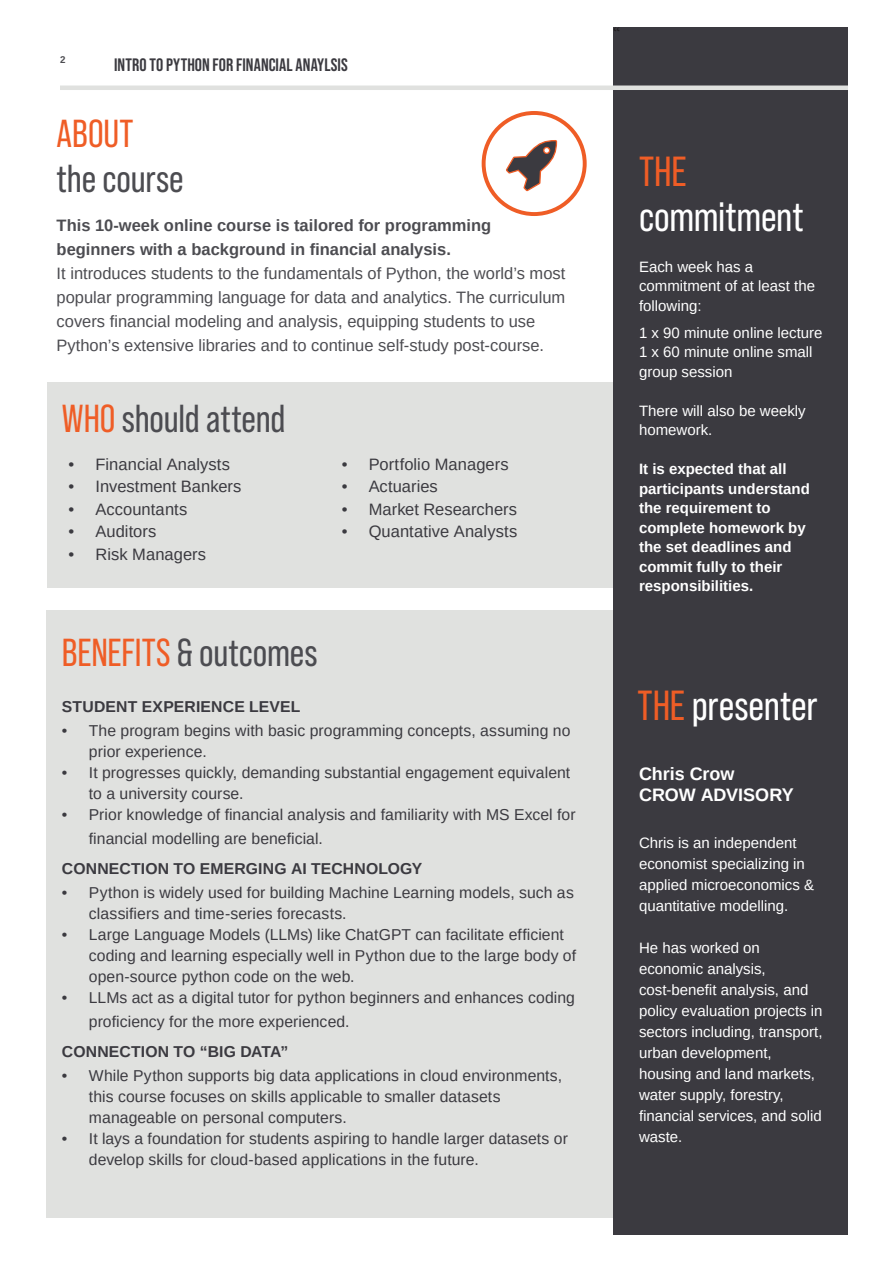
<style>
.page{position:relative;width:893px;height:1263px;background:#fff}
.page>*{position:absolute;margin:0;border:0;box-sizing:border-box;transform-origin:0 0}
.H2___Left{font:42px "Bebas Neue Pro";color:#fff}
.H1___Left{font:42px "Bebas Neue Pro";letter-spacing:-.005em;color:#fff}
.H1___Left-2{font:42px "Bebas Neue Pro";color:#ef5d26}
.H2___Left-2{font:39px "Bebas Neue Pro";letter-spacing:-.005em;color:#4c4c51}
.H1___Left-3{font:39px "Bebas Neue Pro";color:#4c4c51}
.H1___Left-4{font:39px "Bebas Neue Pro";color:#ef5d26}
.BC2___Left{font:700 18px "Bebas Neue Pro";letter-spacing:.005em;color:#3b3a40}
.BC2___Left-2{font:700 18px "Liberation Sans";letter-spacing:-.005em;color:#fff}
.t1{font:18px "Minion Pro";color:#231f20}
.Introduction_p____Left{font:16.5px/24px "Liberation Sans";color:#4c4c51}
.t2{font:16.5px "Liberation Sans";letter-spacing:.005em;color:#3b3a40}
.Introduction_p____Left-2{font:700 16.5px/24px "Liberation Sans";color:#4c4c51}
.t3{font:15.75px/21px "Liberation Sans";letter-spacing:.005em;color:#3b3a40}
.BC2___Left-3{font:700 15.75px "Liberation Sans";letter-spacing:.01em;color:#3b3a40}
.Introduction_p____Left-3{font:15px/21px "Liberation Sans";color:#fff}
.Introduction_p____Left-4{font:700 15px/19.5px "Liberation Sans";color:#fff}
.t4{font:700 9.75px "Liberation Sans";color:#4c4c51}
.s1{color:#ef5d26}
</style>
<div class="page">
<div style="left:46px;top:611px;width:581px;height:607px;background:#e0e1df"></div>
<div style="left:46px;top:382px;width:600px;height:206px;background:#e0e1df"></div>
<div style="left:613px;top:27px;width:235px;height:1208px;background:#3b3a40"></div>
<div style="left:482px;top:111px;width:105px;height:105px;border:4px solid #ef5d26;border-radius:50%"></div>
<svg style="left:505px;top:140px;width:53px;height:76px"></svg>
<hr style="left:60px;top:86px;width:788px;height:4px;background:#e0e1df">
<p class="t4" style="left:60px;top:53px;width:7px">2</p>
<p class="BC2___Left" style="left:114px;top:54px;width:235px">INTRO TO PYTHON FOR FINANCIAL ANAYLSIS</p>
<p class="H1___Left-4" style="left:57px;top:112px;width:78px">ABOUT</p>
<p class="H1___Left-3" style="left:57px;top:157px;width:129px">the course</p>
<p class="Introduction_p____Left-2" style="left:57px;top:214px;width:436px">This 10-week online course is tailored for programming beginners with a background in financial analysis.</p>
<p class="Introduction_p____Left" style="left:57px;top:261px;width:510px">It introduces students to the fundamentals of Python, the world’s most popular programming language for data and analytics. The curriculum covers financial modeling and analysis, equipping students to use Python’s extensive libraries and to continue self-study post-course.</p>
<p class="H2___Left-2" style="left:62px;top:397px;width:225px"><span class="s1">WHO</span> should attend</p>
<p class="t2" style="left:69px;top:453px;width:163px">• Financial Analysts</p>
<p class="t2" style="left:69px;top:476px;width:174px">• Investment Bankers</p>
<p class="t2" style="left:69px;top:498px;width:120px">• Accountants</p>
<p class="t2" style="left:69px;top:521px;width:89px">• Auditors</p>
<p class="t2" style="left:69px;top:543px;width:139px">• Risk Managers</p>
<p class="t2" style="left:342px;top:453px;width:168px">• Portfolio Managers</p>
<p class="t2" style="left:342px;top:476px;width:98px">• Actuaries</p>
<p class="t2" style="left:342px;top:498px;width:177px">• Market Researchers</p>
<p class="t2" style="left:342px;top:521px;width:177px">• Quantative Analysts</p>
<p class="H2___Left-2" style="left:62px;top:631px;width:257px"><span class="s1">BENEFITS</span> &amp; outcomes</p>
<p class="BC2___Left-3" style="left:62px;top:696px;width:240px">STUDENT EXPERIENCE LEVEL</p>
<p class="t3" style="left:89px;top:720px;width:483px;text-indent:-27px">• The program begins with basic programming concepts, assuming no prior experience.</p>
<p class="t3" style="left:89px;top:762px;width:483px;text-indent:-27px">• It progresses quickly, demanding substantial engagement equivalent to a university course.</p>
<p class="t3" style="left:89px;top:803px;width:488px;line-height:24px;text-indent:-27px">• Prior knowledge of financial analysis and familiarity with MS Excel for financial modelling are beneficial.</p>
<p class="BC2___Left-3" style="left:62px;top:858px;width:362px">CONNECTION TO EMERGING AI TECHNOLOGY</p>
<p class="t3" style="left:89px;top:882px;width:486px;text-indent:-27px">• Python is widely used for building Machine Learning models, such as classifiers and time-series forecasts.</p>
<p class="t3" style="left:89px;top:924px;width:489px;text-indent:-27px">• Large Language Models (LLMs) like ChatGPT can facilitate efficient coding and learning especially well in Python due to the large body of open-source python code on the web.</p>
<p class="t3" style="left:89px;top:986px;width:488px;line-height:24px;text-indent:-27px">• LLMs act as a digital tutor for python beginners and enhances coding proficiency for the more experienced.</p>
<p class="BC2___Left-3" style="left:62px;top:1041px;width:228px">CONNECTION TO “BIG DATA”</p>
<p class="t3" style="left:89px;top:1065px;width:475px;text-indent:-27px">• While Python supports big data applications in cloud environments, this course focuses on skills applicable to smaller datasets manageable on personal computers.</p>
<p class="t3" style="left:89px;top:1128px;width:480px;text-indent:-27px">• It lays a foundation for students aspiring to handle larger datasets or develop skills for cloud-based applications in the future.</p>
<p class="t1" style="left:613px;top:22px;width:9px">“</p>
<p class="H1___Left-2" style="left:639px;top:148px;width:49px">THE</p>
<p class="H1___Left" style="left:639px;top:193px;width:166px">commitment</p>
<p class="Introduction_p____Left-3" style="left:639px;top:257px;width:177px;line-height:19.5px">Each week has a commitment of at least the following:</p>
<p class="Introduction_p____Left-3" style="left:639px;top:323px;width:185px;line-height:19.5px">1 x 90 minute online lecture<br>1 x 60 minute online small group session</p>
<p class="Introduction_p____Left-3" style="left:639px;top:400px;width:168px">There will also be weekly</p>
<p class="Introduction_p____Left-3" style="left:639px;top:420px;width:75px">homework.</p>
<p class="Introduction_p____Left-4" style="left:639px;top:460px;width:172px">It is expected that all participants understand the requirement to</p>
<p class="Introduction_p____Left-4" style="left:639px;top:518px;width:168px">complete homework by the set deadlines and commit fully to their</p>
<p class="Introduction_p____Left-4" style="left:639px;top:577px;width:116px">responsibilities.</p>
<p class="H2___Left" style="left:638px;top:682px;width:181px"><span class="s1">THE</span> presenter</p>
<p class="BC2___Left-2" style="left:639px;top:761px;width:97px">Chris Crow</p>
<p class="BC2___Left-2" style="left:639px;top:782px;width:156px">CROW ADVISORY</p>
<p class="Introduction_p____Left-3" style="left:639px;top:832px;width:177px">Chris is an independent economist specializing in applied microeconomics &amp; quantitative modelling.</p>
<p class="Introduction_p____Left-3" style="left:639px;top:937px;width:185px">He has worked on economic analysis, cost-benefit analysis, and policy evaluation projects in sectors including, transport, urban development, housing and land markets, water supply, forestry, financial services, and solid waste.</p>
</div>
